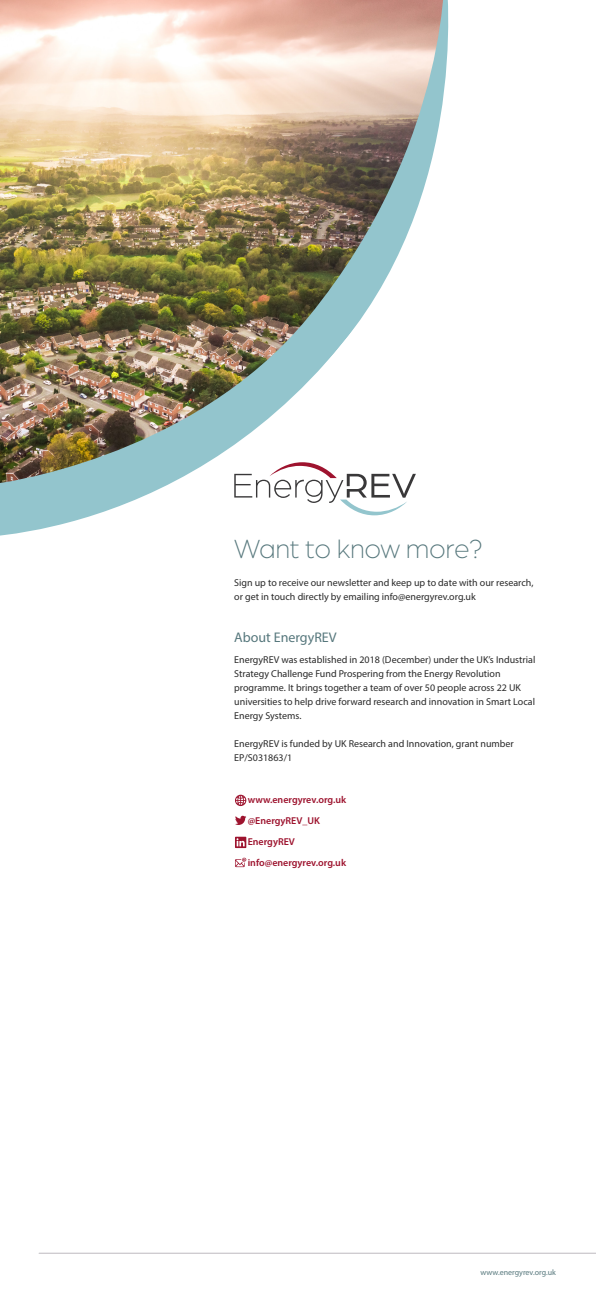
<style>
.page{position:relative;width:596px;height:1304px;background:#fff}
.page>*{position:absolute;margin:0;border:0;box-sizing:border-box;transform-origin:0 0}
.heading{font:300 28px "Arboria";letter-spacing:-.01em;color:#56777c}
.subhead{font:14px "Myriad Pro";color:#56777c}
.t1{font:10px/14px "Myriad Pro";color:#292929}
.t2{font:600 10px "Myriad Pro";color:#9d132e}
.t3{font:8px "Myriad Pro";color:#56777c}
</style>
<div class="page">
<hr style="left:39px;top:1253px;width:556px;height:1px;background:#bdbabf">
<img style="left:0;top:0;width:449px;height:536px">
<svg style="left:235px;top:795px;width:11px;height:11px"></svg>
<svg style="left:235px;top:816px;width:11px;height:9px"></svg>
<svg style="left:235px;top:837px;width:11px;height:11px"></svg>
<svg style="left:235px;top:858px;width:11px;height:9px"></svg>
<p class="heading" style="left:234px;top:531px;width:250px">Want to know more?</p>
<p class="t1" style="left:234px;top:576px;width:300px">Sign up to receive our newsletter and keep up to date with our research, or get in touch directly by emailing info@energyrev.org.uk</p>
<p class="subhead" style="left:234px;top:629px;width:104px">About EnergyREV</p>
<p class="t1" style="left:234px;top:653px;width:302px">EnergyREV was established in 2018 (December) under the UK’s Industrial Strategy Challenge Fund Prospering from the Energy Revolution programme. It brings together a team of over 50 people across 22 UK universities to help drive forward research and innovation in Smart Local Energy Systems.</p>
<p class="t1" style="left:234px;top:737px;width:281px">EnergyREV is funded by UK Research and Innovation, grant number<br>EP/S031863/1</p>
<p class="t2" style="left:247px;top:793px;width:100px">www.energyrev.org.uk</p>
<p class="t2" style="left:247px;top:814px;width:74px">@EnergyREV_UK</p>
<p class="t2" style="left:247px;top:835px;width:49px">EnergyREV</p>
<p class="t2" style="left:247px;top:856px;width:100px">info@energyrev.org.uk</p>
<p class="t3" style="left:480px;top:1268px;width:77px">www.energyrev.org.uk</p>
</div>
